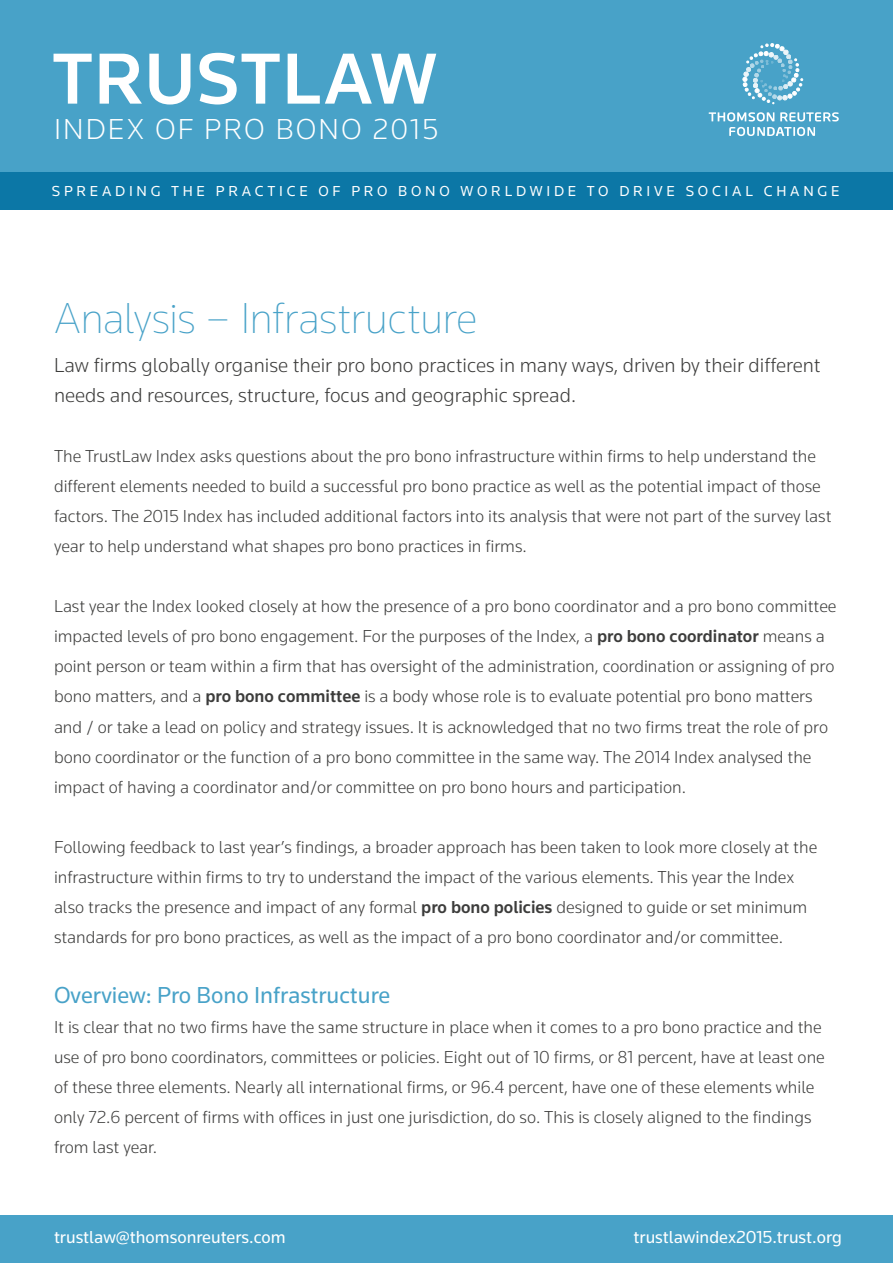
<style>
.page{position:relative;width:893px;height:1263px;background:#fff}
.page>*{position:absolute;margin:0;border:0;box-sizing:border-box;transform-origin:0 0}
.t1{font:500 75px "Knowledge";letter-spacing:.015em;color:#fff}
.t2{font:200 45px "Knowledge";letter-spacing:-.02em;color:#48a2c8}
.t3{font:300 30px "Knowledge";letter-spacing:.07em;color:#fff}
.t4{font:24px "Knowledge";color:#48a2c8}
.t5{font:300 21px/30px "Knowledge";color:#3c3c3b}
.t6{font:300 18px/30px "Knowledge";color:#3c3c3b}
.t7{font:18px "Knowledge";color:#fff}
.t8{font:15px "Knowledge";letter-spacing:.25em;color:#fff}
.s1{font-weight:500}
</style>
<div class="page">
<div style="left:0;top:0;width:893px;height:172px;background:#48a2c8"></div>
<div style="left:0;top:172px;width:893px;height:37px;background:#0c77a6"></div>
<svg style="left:709px;top:112px;width:130px;height:24px"></svg>
<svg style="left:742px;top:43px;width:61px;height:61px"></svg>
<div style="left:0;top:1215px;width:893px;height:48px;background:#48a2c8"></div>
<h1 class="t1" style="left:52px;top:32px;width:386px">TRUSTLAW</h1>
<h3 class="t3" style="left:54px;top:111px;width:386px">INDEX OF PRO BONO 2015</h3>
<p class="t8" style="left:52px;top:182px;width:789px">SPREADING THE PRACTICE OF PRO BONO WORLDWIDE TO DRIVE SOCIAL CHANGE</p>
<h2 class="t2" style="left:54px;top:290px;width:425px">Analysis – Infrastructure</h2>
<p class="t5" style="left:54px;top:350px;width:768px">Law firms globally organise their pro bono practices in many ways, driven by their different needs and resources, structure, focus and geographic spread.</p>
<p class="t6" style="left:54px;top:441px;width:779px">The TrustLaw Index asks questions about the pro bono infrastructure within firms to help understand the different elements needed to build a successful pro bono practice as well as the potential impact of those factors. The 2015 Index has included additional factors into its analysis that were not part of the survey last year to help understand what shapes pro bono practices in firms.</p>
<p class="t6" style="left:54px;top:591px;width:784px">Last year the Index looked closely at how the presence of a pro bono coordinator and a pro bono committee impacted levels of pro bono engagement. For the purposes of the Index, a <span class="s1">pro bono coordinator</span> means a point person or team within a firm that has oversight of the administration, coordination or assigning of pro bono matters, and a <span class="s1">pro bono committee</span> is a body whose role is to evaluate potential pro bono matters and / or take a lead on policy and strategy issues. It is acknowledged that no two firms treat the role of pro bono coordinator or the function of a pro bono committee in the same way. The 2014 Index analysed the impact of having a coordinator and/or committee on pro bono hours and participation.</p>
<p class="t6" style="left:54px;top:831px;width:765px">Following feedback to last year’s findings, a broader approach has been taken to look more closely at the infrastructure within firms to try to understand the impact of the various elements. This year the Index also tracks the presence and impact of any formal <span class="s1">pro bono policies</span> designed to guide or set minimum standards for pro bono practices, as well as the impact of a pro bono coordinator and/or committee.</p>
<h3 class="t4" style="left:54px;top:980px;width:338px">Overview: Pro Bono Infrastructure</h3>
<p class="t6" style="left:54px;top:1011px;width:772px">It is clear that no two firms have the same structure in place when it comes to a pro bono practice and the use of pro bono coordinators, committees or policies. Eight out of 10 firms, or 81 percent, have at least one of these three elements. Nearly all international firms, or 96.4 percent, have one of these elements while only 72.6 percent of firms with offices in just one jurisdiction, do so. This is closely aligned to the findings from last year.</p>
<p class="t7" style="left:54px;top:1226px;width:233px">trustlaw@thomsonreuters.com</p>
<p class="t7" style="left:634px;top:1226px;width:210px">trustlawindex2015.trust.org</p>
</div>
